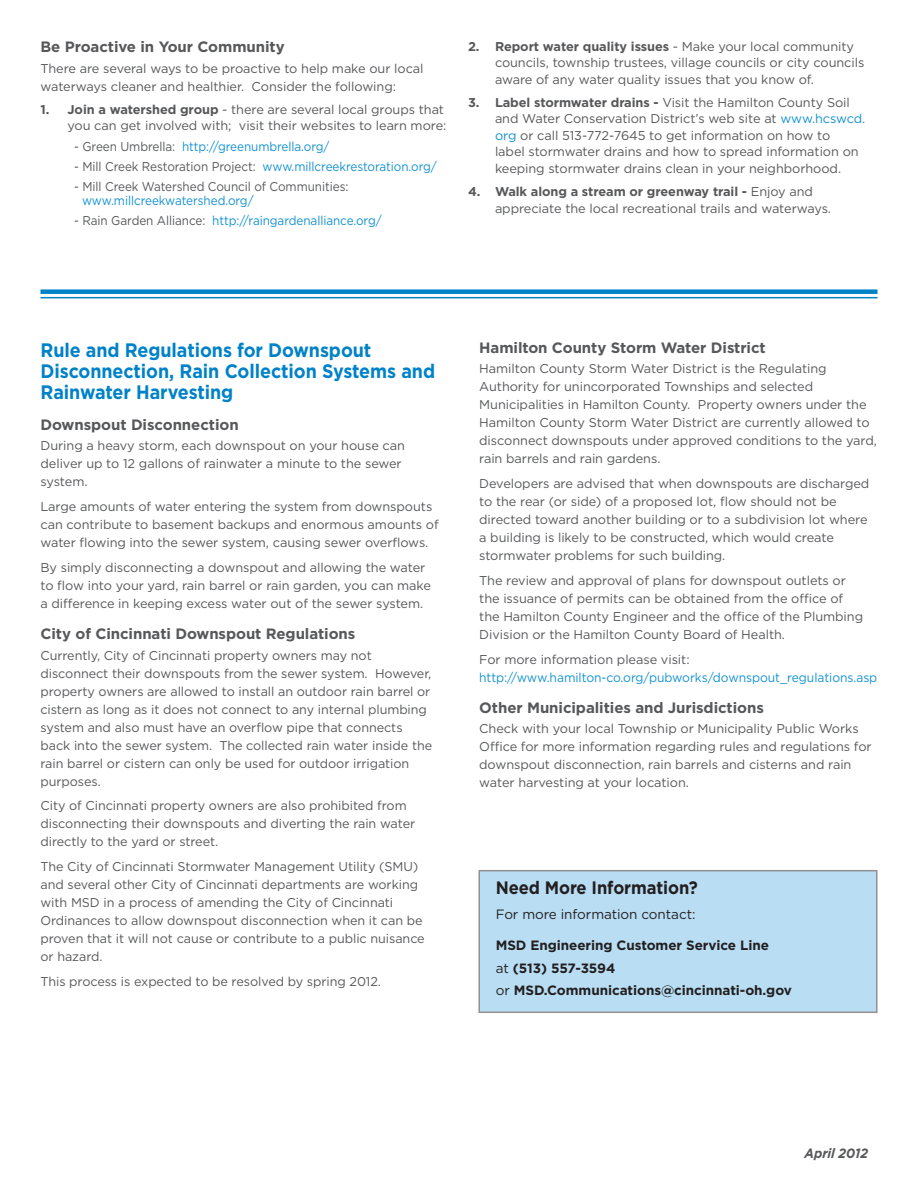
<style>
.page{position:relative;width:918px;height:1188px;background:#fff}
.page>*{position:absolute;margin:0;border:0;box-sizing:border-box;transform-origin:0 0}
.t1{font:700 19.5px/21px "Gotham";letter-spacing:-.005em;color:#0082c8;scale:.92 1}
.t2{font:700 18px "Gotham";letter-spacing:-.005em;color:#231f20;scale:.92 1}
.t3{font:700 15px "Gotham";letter-spacing:-.005em;color:#57585a}
.t4{font:700 13.5px/22.5px "Gotham";letter-spacing:-.005em;color:#231f20}
.t5{font:13.5px "Gotham";letter-spacing:-.005em;color:#231f20}
.t6{font:italic 700 13.5px "Gotham";letter-spacing:-.005em;color:#57585a;scale:.92 1}
.t7{font:12.75px/18px "Gotham";letter-spacing:-.005em;color:#57585a}
.t8{font:12.75px "Gotham";letter-spacing:-.005em;color:#1592d1;scale:.92 1}
.t9{font:12.75px "Gotham";letter-spacing:-.005em;color:#57585a;scale:.92 1}
.t10{font:12.75px "Gotham";letter-spacing:-.005em;color:#1592d1;scale:.95 1}
.s1{font-weight:700}
.s2{color:#57585a}
.s3{color:#1592d1}
.s4{font-weight:400}
</style>
<div class="page">
<div style="left:40px;top:289px;width:838px;height:5px;background:#0082c8"></div>
<hr style="left:40px;top:297px;width:838px;height:1px;background:#0082c8">
<div style="left:479px;top:871px;width:398px;height:141px;background:#b9def4"></div>
<p class="t3" style="left:40px;top:37px;width:246px">Be Proactive in Your Community</p>
<p class="t7" style="left:40px;top:59px;width:385px">There are several ways to be proactive to help make our local waterways cleaner and healthier. Consider the following:</p>
<p class="t7" style="left:40px;top:101px;width:407px;line-height:16.5px;text-align:right"><span class="s1">1. Join a watershed group</span> - there are several local groups that you can get involved with; visit their websites to learn more:</p>
<p class="t8" style="left:74px;top:138px;width:279px"><span class="s2">- Green Umbrella:</span> http://greenumbrella.org/</p>
<p class="t9" style="left:74px;top:158px;width:396px">- Mill Creek Restoration Project: <span class="s3">www.millcreekrestoration.org/</span></p>
<p class="t9" style="left:74px;top:178px;width:300px">- Mill Creek Watershed Council of Communities:</p>
<p class="t8" style="left:82px;top:192px;width:188px">www.millcreekwatershed.org/</p>
<p class="t8" style="left:74px;top:212px;width:336px"><span class="s2">- Rain Garden Alliance:</span> http://raingardenalliance.org/</p>
<p class="t7" style="left:495px;top:38px;width:371px;line-height:16.5px;text-indent:-27px"><span class="s1">2. Report water quality issues</span> - Make your local community councils, township trustees, village councils or city councils aware of any water quality issues that you know of.</p>
<p class="t7" style="left:495px;top:94px;width:372px;line-height:16.5px;text-indent:-27px"><span class="s1">3. Label stormwater drains -</span> Visit the Hamilton County Soil and Water Conservation District’s web site at <span class="s3">www.hcswcd. org</span> or call 513-772-7645 to get information on how to<br>label stormwater drains and how to spread information on keeping stormwater drains clean in your neighborhood.</p>
<p class="t7" style="left:495px;top:183px;width:338px;line-height:16.5px;text-indent:-27px"><span class="s1">4. Walk along a stream or greenway trail -</span> Enjoy and appreciate the local recreational trails and waterways.</p>
<h1 class="t1" style="left:40px;top:339px;width:430px">Rule and Regulations for Downspout<br>Disconnection, Rain Collection Systems and<br>Rainwater Harvesting</h1>
<p class="t3" style="left:40px;top:415px;width:200px">Downspout Disconnection</p>
<p class="t7" style="left:40px;top:437px;width:366px">During a heavy storm, each downspout on your house can deliver up to 12 gallons of rainwater a minute to the sewer system.</p>
<p class="t7" style="left:40px;top:497px;width:400px">Large amounts of water entering the system from downspouts can contribute to basement backups and enormous amounts of water flowing into the sewer system, causing sewer overflows.</p>
<p class="t7" style="left:40px;top:558px;width:392px">By simply disconnecting a downspout and allowing the water to flow into your yard, rain barrel or rain garden, you can make a difference in keeping excess water out of the sewer system.</p>
<p class="t3" style="left:40px;top:624px;width:316px">City of Cincinnati Downspout Regulations</p>
<p class="t7" style="left:40px;top:646px;width:393px">Currently, City of Cincinnati property owners may not disconnect their downspouts from the sewer system. However, property owners are allowed to install an outdoor rain barrel or cistern as long as it does not connect to any internal plumbing system and also must have an overflow pipe that connects back into the sewer system. The collected rain water inside the rain barrel or cistern can only be used for outdoor irrigation purposes.</p>
<p class="t7" style="left:40px;top:797px;width:376px">City of Cincinnati property owners are also prohibited from disconnecting their downspouts and diverting the rain water directly to the yard or street.</p>
<p class="t7" style="left:40px;top:857px;width:386px">The City of Cincinnati Stormwater Management Utility (SMU) and several other City of Cincinnati departments are working with MSD in a process of amending the City of Cincinnati Ordinances to allow downspout disconnection when it can be proven that it will not cause or contribute to a public nuisance or hazard.</p>
<p class="t7" style="left:40px;top:972px;width:342px">This process is expected to be resolved by spring 2012.</p>
<p class="t3" style="left:479px;top:338px;width:288px">Hamilton County Storm Water District</p>
<p class="t7" style="left:479px;top:360px;width:399px">Hamilton County Storm Water District is the Regulating Authority for unincorporated Townships and selected Municipalities in Hamilton County. Property owners under the Hamilton County Storm Water District are currently allowed to disconnect downspouts under approved conditions to the yard, rain barrels and rain gardens.</p>
<p class="t7" style="left:479px;top:474px;width:392px">Developers are advised that when downspouts are discharged to the rear (or side) of a proposed lot, flow should not be directed toward another building or to a subdivision lot where a building is likely to be constructed, which would create stormwater problems for such building.</p>
<p class="t7" style="left:479px;top:571px;width:385px">The review and approval of plans for downspout outlets or the issuance of permits can be obtained from the office of the Hamilton County Engineer and the office of the Plumbing Division or the Hamilton County Board of Health.</p>
<p class="t7" style="left:479px;top:650px;width:212px">For more information please visit:</p>
<p class="t10" style="left:479px;top:669px;width:421px">http://www.hamilton-co.org/pubworks/downspout_regulations.asp</p>
<p class="t3" style="left:479px;top:698px;width:286px">Other Municipalities and Jurisdictions</p>
<p class="t7" style="left:479px;top:720px;width:394px">Check with your local Township or Municipality Public Works Office for more information regarding rules and regulations for downspout disconnection, rain barrels and cisterns and rain water harvesting at your location.</p>
<h2 class="t2" style="left:496px;top:876px;width:221px">Need More Information?</h2>
<p class="t5" style="left:496px;top:906px;width:201px">For more information contact:</p>
<p class="t4" style="left:496px;top:934px;width:298px">MSD Engineering Customer Service Line<br><span class="s4">at</span> (513) 557-3594<br><span class="s4">or</span> MSD.Communications@cincinnati-oh.gov</p>
<p class="t6" style="left:805px;top:1145px;width:70px">April 2012</p>
</div>
